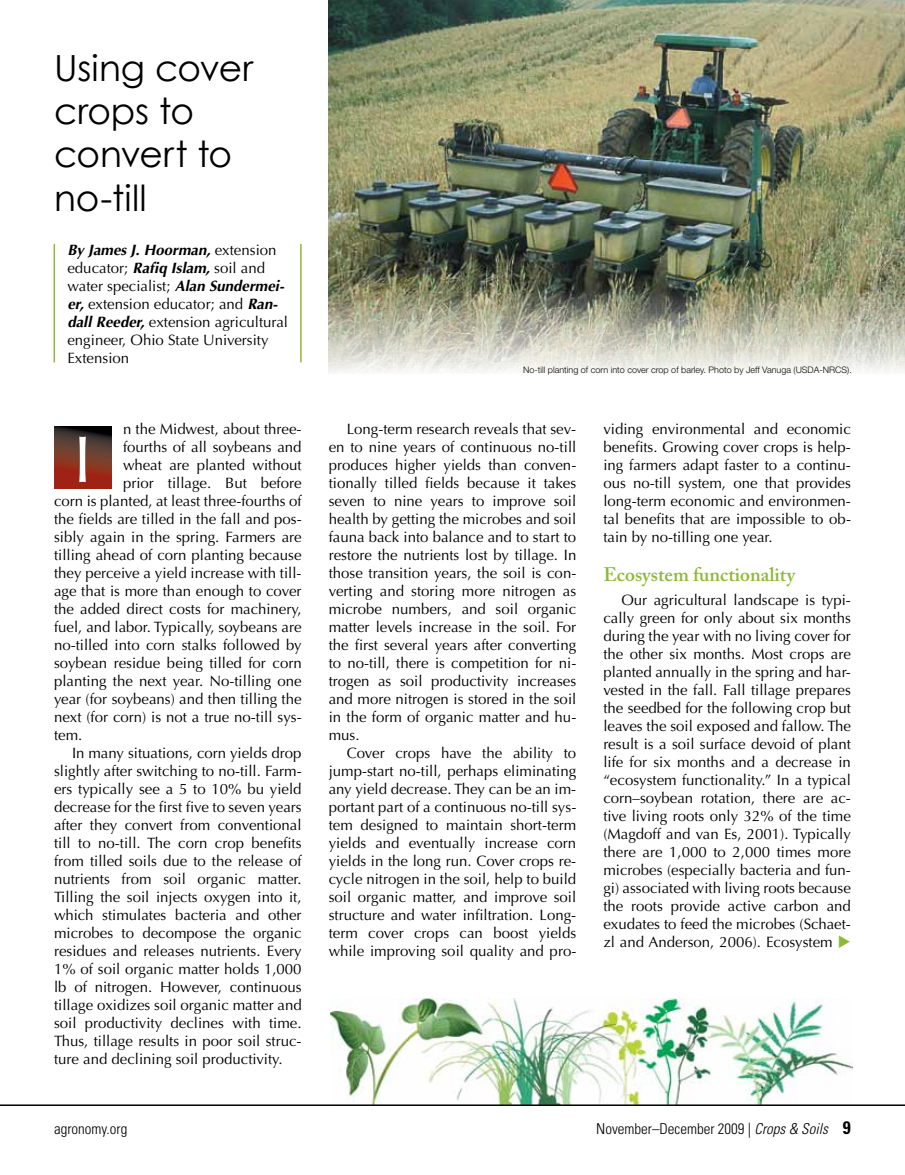
<style>
.page{position:relative;width:905px;height:1175px;background:#fff}
.page>*{position:absolute;margin:0;border:0;box-sizing:border-box;transform-origin:0 0}
.t1{font:66px "Optima";color:#fff}
.t2{font:36px/43.2px "Century Gothic";color:#000}
.t3{font:600 19.5px "Adobe Caslon Pro";color:#8eb936}
.t4{font:15px/18px "Optima";color:#000;text-align:justify}
.t5{font:300 condensed 15px "Univers LT Std";color:#000}
.t6{font:300 9px "Helvetica Neue LT Std";color:#000}
.s1{font-weight:700;font-style:italic}
.s2{color:#8eb936}
.s3{font-style:italic}
.s4{font-weight:700;font-size:18px}
</style>
<div class="page">
<img style="left:330px;top:998px;width:522px;height:106px">
<hr style="left:0;top:1104px;width:904px;height:2px;background:#000">
<svg style="left:54px;top:427px;width:57px;height:62px;background:#702f21"></svg>
<img style="left:328px;top:0;width:576px;height:373px">
<hr style="left:54px;top:244px;width:1px;height:118px;background:#8eb936">
<hr style="left:300px;top:244px;width:2px;height:118px;background:#8eb936">
<h2 class="t2" style="left:54px;top:46px;width:201px">Using cover crops to convert to no-till</h2>
<p class="t4" style="left:67px;top:241px;width:222px;text-align:left"><span class="s1">By James J. Hoorman,</span> extension educator; <span class="s1">Rafiq Islam,</span> soil and water specialist; <span class="s1">Alan Sundermei&shy;er,</span> extension educator; and <span class="s1">Ran&shy;dall Reeder,</span> extension agricultural engineer, Ohio State University<br>Extension</p>
<p class="t4" style="left:123px;top:420px;width:180px">n the Midwest, about three-</p>
<p class="t4" style="left:123px;top:438px;width:180px">fourths of all soybeans and</p>
<p class="t4" style="left:123px;top:456px;width:180px">wheat are planted without</p>
<p class="t4" style="left:123px;top:474px;width:180px">prior tillage. But before</p>
<p class="t4" style="left:54px;top:492px;width:249px">corn is planted, at least three-fourths of</p>
<p class="t4" style="left:54px;top:510px;width:249px">the fields are tilled in the fall and pos-</p>
<p class="t4" style="left:54px;top:528px;width:249px">sibly again in the spring. Farmers are</p>
<p class="t4" style="left:54px;top:546px;width:249px">tilling ahead of corn planting because</p>
<p class="t4" style="left:54px;top:564px;width:249px">they perceive a yield increase with till-</p>
<p class="t4" style="left:54px;top:582px;width:249px">age that is more than enough to cover</p>
<p class="t4" style="left:54px;top:600px;width:249px">the added direct costs for machinery,</p>
<p class="t4" style="left:54px;top:618px;width:249px">fuel, and labor. Typically, soybeans are</p>
<p class="t4" style="left:54px;top:636px;width:249px">no-tilled into corn stalks followed by</p>
<p class="t4" style="left:54px;top:654px;width:249px">soybean residue being tilled for corn</p>
<p class="t4" style="left:54px;top:672px;width:249px">planting the next year. No-tilling one</p>
<p class="t4" style="left:54px;top:690px;width:249px">year (for soybeans) and then tilling the</p>
<p class="t4" style="left:54px;top:708px;width:249px">next (for corn) is not a true no-till sys-</p>
<p class="t4" style="left:54px;top:726px;width:30px">tem.</p>
<p class="t4" style="left:72px;top:744px;width:231px">In many situations, corn yields drop</p>
<p class="t4" style="left:54px;top:762px;width:249px">slightly after switching to no-till. Farm-</p>
<p class="t4" style="left:54px;top:780px;width:249px">ers typically see a 5 to 10% bu yield</p>
<p class="t4" style="left:54px;top:798px;width:249px">decrease for the first five to seven years</p>
<p class="t4" style="left:54px;top:816px;width:249px">after they convert from conventional</p>
<p class="t4" style="left:54px;top:834px;width:249px">till to no-till. The corn crop benefits</p>
<p class="t4" style="left:54px;top:852px;width:249px">from tilled soils due to the release of</p>
<p class="t4" style="left:54px;top:870px;width:249px">nutrients from soil organic matter.</p>
<p class="t4" style="left:54px;top:888px;width:249px">Tilling the soil injects oxygen into it,</p>
<p class="t4" style="left:54px;top:906px;width:249px">which stimulates bacteria and other</p>
<p class="t4" style="left:54px;top:924px;width:249px">microbes to decompose the organic</p>
<p class="t4" style="left:54px;top:942px;width:249px">residues and releases nutrients. Every</p>
<p class="t4" style="left:54px;top:960px;width:249px">1% of soil organic matter holds 1,000</p>
<p class="t4" style="left:54px;top:978px;width:249px">lb of nitrogen. However, continuous</p>
<p class="t4" style="left:54px;top:996px;width:249px">tillage oxidizes soil organic matter and</p>
<p class="t4" style="left:54px;top:1014px;width:249px">soil productivity declines with time.</p>
<p class="t4" style="left:54px;top:1032px;width:249px">Thus, tillage results in poor soil struc-</p>
<p class="t4" style="left:54px;top:1050px;width:230px">ture and declining soil productivity.</p>
<h1 class="t1" style="left:73px;top:421px;width:20px">I</h1>
<p class="t6" style="left:523px;top:364px;width:330px">No-till planting of corn into cover crop of barley. Photo by Jeff Vanuga (USDA-NRCS).</p>
<p class="t4" style="left:328px;top:420px;width:249px;text-indent:18px">Long-term research reveals that sev&shy;en to nine years of continuous no-till produces higher yields than conven&shy;tionally tilled fields because it takes seven to nine years to improve soil health by getting the microbes and soil fauna back into balance and to start to restore the nutrients lost by tillage. In those transition years, the soil is con&shy;verting and storing more nitrogen as microbe numbers, and soil organic matter levels increase in the soil. For the first several years after converting to no-till, there is competition for ni&shy;trogen as soil productivity increases and more nitrogen is stored in the soil in the form of organic matter and hu&shy;mus.</p>
<p class="t4" style="left:328px;top:744px;width:249px;text-indent:18px">Cover crops have the ability to jump-start no-till, perhaps eliminating any yield decrease. They can be an im&shy;portant part of a continuous no-till sys&shy;tem designed to maintain short-term yields and eventually increase corn yields in the long run. Cover crops re&shy;cycle nitrogen in the soil, help to build soil organic matter, and improve soil structure and water infiltration. Long&shy;term cover crops can boost yields while improving soil quality and pro-</p>
<p class="t4" style="left:603px;top:420px;width:249px">viding environmental and economic benefits. Growing cover crops is help&shy;ing farmers adapt faster to a continu&shy;ous no-till system, one that provides long-term economic and environmen&shy;tal benefits that are impossible to ob&shy;tain by no-tilling one year.</p>
<h3 class="t3" style="left:603px;top:562px;width:193px">Ecosystem functionality</h3>
<p class="t4" style="left:603px;top:590px;width:249px;text-indent:18px">Our agricultural landscape is typi&shy;cally green for only about six months during the year with no living cover for the other six months. Most crops are planted annually in the spring and har&shy;vested in the fall. Fall tillage prepares the seedbed for the following crop but leaves the soil exposed and fallow. The result is a soil surface devoid of plant life for six months and a decrease in “ecosystem functionality.” In a typical corn–soybean rotation, there are ac&shy;tive living roots only 32% of the time (Magdoff and van Es, 2001). Typically there are 1,000 to 2,000 times more microbes (especially bacteria and fun&shy;gi) associated with living roots because the roots provide active carbon and exudates to feed the microbes (Schaet&shy;zl and Anderson, 2006). Ecosystem <span class="s2">◆</span></p>
<p class="t5" style="left:54px;top:1119px;width:75px">agronomy.org</p>
<p class="t5" style="left:596px;top:1119px;width:256px">November–December 2009 | <span class="s3">Crops &amp; Soils</span> <span class="s4">9</span></p>
</div>
